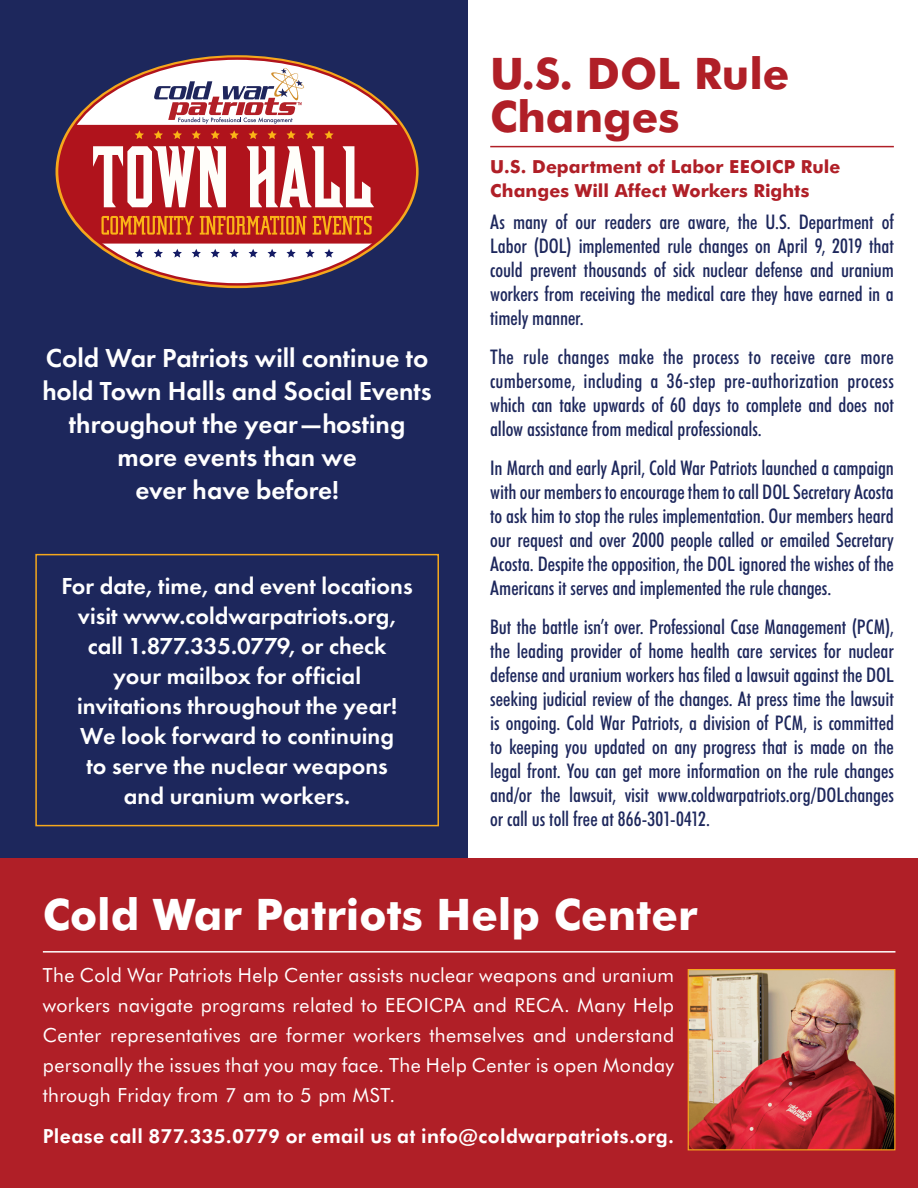
<style>
.page{position:relative;width:918px;height:1188px;background:#fff}
.page>*{position:absolute;margin:0;border:0;box-sizing:border-box;transform-origin:0 0}
.t1{font:700 43.5px "Futura BT";color:#fff}
.t2{font:700 43.5px/43.5px "Futura BT";color:#b01f27}
.t3{font:600 27px/33px "Futura PT";color:#fff;text-align:center}
.t4{font:600 24px/30px "Futura PT";color:#fff;text-align:center}
.t5{font:500 condensed 20.25px/24px "Futura BT";letter-spacing:-.005em;color:#1d275c;text-align:justify}
.t6{font:19.5px/30px "Futura BT";letter-spacing:.015em;color:#fff;text-align:justify}
.t7{font:800 19.5px "Futura BT";letter-spacing:.015em;color:#fff}
.t8{font:700 18px/24px "Futura BT";color:#b01f27}
</style>
<div class="page">
<div style="left:0;top:0;width:467px;height:865px;background:#1d275c"></div>
<div style="left:0;top:859px;width:918px;height:329px;background:#b01f27"></div>
<hr style="left:43px;top:951px;width:852px;height:2px;background:#fff">
<div style="left:60px;top:59px;width:355px;height:225px;background:#fff;border-radius:50%"></div>
<svg style="left:60px;top:68px;width:355px;height:190px"></svg>
<div style="left:35px;top:554px;width:404px;height:272px;border:2px solid #f5a81c"></div>
<img style="left:690px;top:971px;width:203px;height:177px">
<div style="left:688px;top:969px;width:207px;height:181px;border:1px solid #f5a81c"></div>
<hr style="left:490px;top:146px;width:404px;height:1px;background:#b01f27">
<h2 class="t3" style="left:43px;top:341px;width:391px">Cold War Patriots will continue to hold Town Halls and Social Events throughout the year—hosting more events than we<br>ever have before!</h2>
<p class="t4" style="left:62px;top:571px;width:353px">For date, time, and event locations visit www.coldwarpatriots.org, call 1.877.335.0779, or check your mailbox for official invitations throughout the year!<br>We look forward to continuing<br>to serve the nuclear weapons<br>and uranium workers.</p>
<h1 class="t2" style="left:490px;top:51px;width:301px">U.S. DOL Rule<br>Changes</h1>
<p class="t8" style="left:490px;top:154px;width:352px">U.S. Department of Labor EEOICP Rule<br>Changes Will Affect Workers Rights</p>
<p class="t5" style="left:490px;top:210px;width:405px">As many of our readers are aware, the U.S. Department of Labor (DOL) implemented rule changes on April 9, 2019 that could prevent thousands of sick nuclear defense and uranium workers from receiving the medical care they have earned in a timely manner.</p>
<p class="t5" style="left:490px;top:345px;width:405px">The rule changes make the process to receive care more cumbersome, including a 36-step pre-authorization process which can take upwards of 60 days to complete and does not allow assistance from medical professionals.</p>
<p class="t5" style="left:490px;top:456px;width:405px">In March and early April, Cold War Patriots launched a campaign with our members to encourage them to call DOL Secretary Acosta to ask him to stop the rules implementation. Our members heard our request and over 2000 people called or emailed Secretary Acosta. Despite the opposition, the DOL ignored the wishes of the Americans it serves and implemented the rule changes.</p>
<p class="t5" style="left:490px;top:615px;width:405px">But the battle isn’t over. Professional Case Management (PCM), the leading provider of home health care services for nuclear defense and uranium workers has filed a lawsuit against the DOL seeking judicial review of the changes. At press time the lawsuit is ongoing. Cold War Patriots, a division of PCM, is committed to keeping you updated on any progress that is made on the legal front. You can get more information on the rule changes and/or the lawsuit, visit www.coldwarpatriots.org/DOLchanges or call us toll free at 866-301-0412.</p>
<h1 class="t1" style="left:43px;top:888px;width:656px">Cold War Patriots Help Center</h1>
<p class="t6" style="left:43px;top:960px;width:633px">The Cold War Patriots Help Center assists nuclear weapons and uranium workers navigate programs related to EEOICPA and RECA. Many Help Center representatives are former workers themselves and understand personally the issues that you may face. The Help Center is open Monday through Friday from 7 am to 5 pm MST.</p>
<p class="t7" style="left:43px;top:1124px;width:633px">Please call 877.335.0779 or email us at info@coldwarpatriots.org.</p>
</div>
